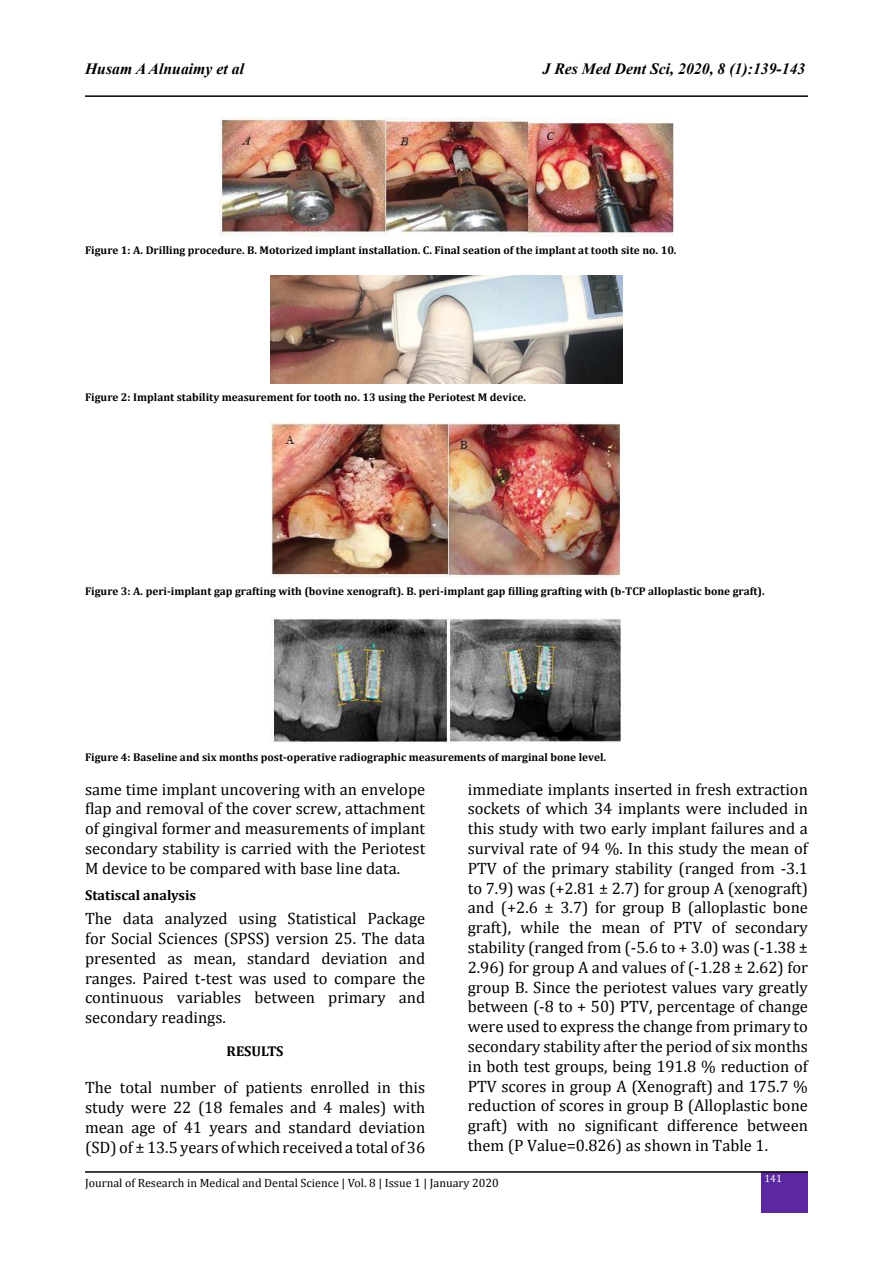
<style>
.page{position:relative;width:893px;height:1263px;background:#fff}
.page>*{position:absolute;margin:0;border:0;box-sizing:border-box;transform-origin:0 0}
.t1{font:16.5px/19.8px "Cambria";color:#000;text-align:justify}
.t2{font:italic 700 15.75px "Times New Roman";color:#000}
.t3{font:700 14.25px "Cambria";color:#000}
.t4{font:12px "Cambria";color:#000}
.t5{font:700 11.25px "Cambria";color:#000}
.t6{font:10.5px "Cambria";color:#fff}
</style>
<div class="page">
<hr style="left:85px;top:95px;width:723px;height:2px;background:#000">
<div style="left:762px;top:1172px;width:46px;height:41px;background:#5b289f"></div>
<hr style="left:85px;top:1171px;width:723px;height:2px;background:#000">
<img style="left:220px;top:118px;width:453px;height:119px">
<img style="left:270px;top:276px;width:353px;height:107px">
<img style="left:270px;top:423px;width:351px;height:155px">
<img style="left:272px;top:618px;width:349px;height:125px">
<p class="t2" style="left:85px;top:58px;width:160px">Husam A Alnuaimy et al</p>
<p class="t2" style="left:543px;top:58px;width:264px">J Res Med Dent Sci, 2020, 8 (1):139-143</p>
<p class="t5" style="left:85px;top:242px;width:593px">Figure 1: A. Drilling procedure. B. Motorized implant installation. C. Final seation of the implant at tooth site no. 10.</p>
<p class="t5" style="left:85px;top:389px;width:442px">Figure 2: Implant stability measurement for tooth no. 13 using the Periotest M device.</p>
<p class="t5" style="left:85px;top:583px;width:681px">Figure 3: A. peri-implant gap grafting with (bovine xenograft). B. peri-implant gap filling grafting with (b-TCP alloplastic bone graft).</p>
<p class="t5" style="left:85px;top:749px;width:523px">Figure 4: Baseline and six months post-operative radiographic measurements of marginal bone level.</p>
<p class="t1" style="left:85px;top:779px;width:342px">same time implant uncovering with an envelope flap and removal of the cover screw, attachment of gingival former and measurements of implant secondary stability is carried with the Periotest M device to be compared with base line data.</p>
<p class="t3" style="left:85px;top:885px;width:112px">Statiscal analysis</p>
<p class="t1" style="left:85px;top:908px;width:342px">The data analyzed using Statistical Package for Social Sciences (SPSS) version 25. The data presented as mean, standard deviation and ranges. Paired t-test was used to compare the continuous variables between primary and secondary readings.</p>
<p class="t3" style="left:227px;top:1041px;width:58px">RESULTS</p>
<p class="t1" style="left:85px;top:1077px;width:342px">The total number of patients enrolled in this study were 22 (18 females and 4 males) with mean age of 41 years and standard deviation (SD) of ± 13.5 years of which received a total of 36</p>
<p class="t1" style="left:468px;top:779px;width:342px">immediate implants inserted in fresh extraction sockets of which 34 implants were included in this study with two early implant failures and a survival rate of 94 %. In this study the mean of PTV of the primary stability (ranged from -3.1 to 7.9) was (+2.81 ± 2.7) for group A (xenograft) and (+2.6 ± 3.7) for group B (alloplastic bone graft), while the mean of PTV of secondary stability (ranged from (-5.6 to + 3.0) was (-1.38 ± 2.96) for group A and values of (-1.28 ± 2.62) for group B. Since the periotest values vary greatly between (-8 to + 50) PTV, percentage of change were used to express the change from primary to secondary stability after the period of six months in both test groups, being 191.8 % reduction of PTV scores in group A (Xenograft) and 175.7 % reduction of scores in group B (Alloplastic bone graft) with no significant difference between them (P Value=0.826) as shown in Table 1.</p>
<p class="t4" style="left:85px;top:1176px;width:415px">Journal of Research in Medical and Dental Science | Vol. 8 | Issue 1 | January 2020</p>
<p class="t6" style="left:764px;top:1172px;width:19px">141</p>
</div>
